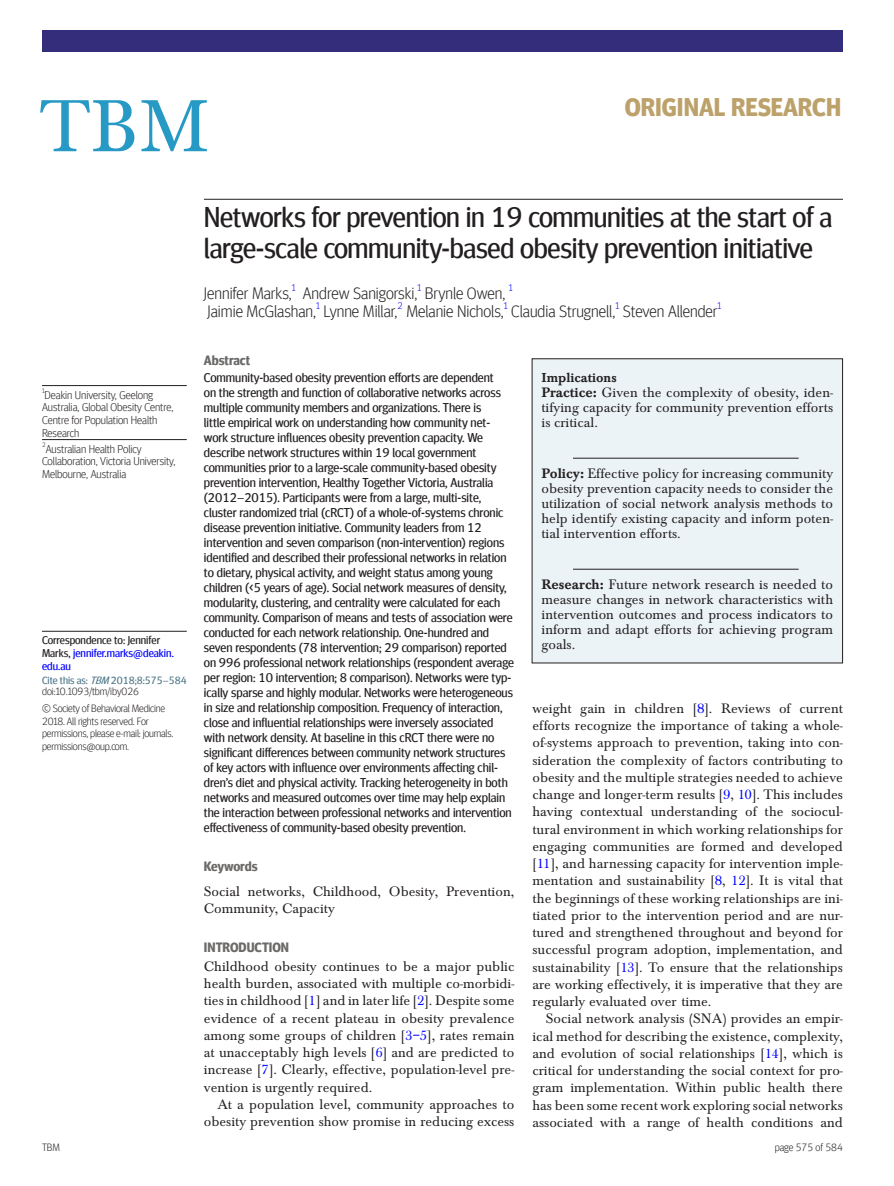
<style>
.page{position:relative;width:894px;height:1186px;background:#fff}
.page>*{position:absolute;margin:0;border:0;box-sizing:border-box;transform-origin:0 0}
.t1{font:76.5px "Baskerville EF";color:#269ac5}
.t2{font:28.5px/31.5px "Meta Headline Offc";letter-spacing:-.01em;color:#231f20}
.t3{font:700 25.5px "Meta Headline Offc";color:#bca26a}
.t4{font:300 16.5px "Meta Headline Offc";color:#231f20}
.t5{font:14.25px/17.2px "Baskerville EF";color:#231f20;text-align:justify}
.t6{font:700 13.5px "Meta Headline Offc";color:#6b6a68}
.t7{font:500 13.5px "Baskerville EF";color:#231f20}
.t8{font:12.75px/15px "Meta Headline Offc";color:#231f20}
.t9{font:300 11.25px/12.8px "Meta Headline Offc";color:#231f20}
.t10{font:11.25px/12.8px "Meta Headline Offc";color:#231f20}
.t11{font:300 10.5px/12.8px "Meta Headline Offc";letter-spacing:-.015em;color:#231f20}
.t12{font:10.5px "Meta Headline Offc";color:#4f788a}
.t13{font:300 9.6px "Meta Headline Offc";color:#00f}
.t14{font:300 6.6px "Meta Headline Offc";color:#231f20}
.s1{color:#00f}
.s2{font-style:italic}
.s3{font-weight:500}
</style>
<div class="page">
<div style="left:42px;top:30px;width:800px;height:21px;background:#332d7b"></div>
<hr style="left:204px;top:199px;width:638px;height:1px;background:#231f20">
<div style="left:532px;top:359px;width:310px;height:304px;background:#ebf3f6"></div>
<hr style="left:572px;top:458px;width:226px;height:1px;background:#231f20">
<hr style="left:572px;top:569px;width:226px;height:1px;background:#231f20">
<hr style="left:42px;top:385px;width:145px;height:1px;background:#231f20">
<hr style="left:42px;top:439px;width:145px;height:1px;background:#231f20">
<hr style="left:42px;top:631px;width:145px;height:1px;background:#231f20">
<h1 class="t1" style="left:39px;top:84px;width:171px">TBM</h1>
<h3 class="t3" style="left:624px;top:92px;width:218px">ORIGINAL RESEARCH</h3>
<p class="t14" style="left:42px;top:387px;width:4px">1</p>
<p class="t9" style="left:42px;top:388px;width:133px">Deakin University, Geelong<br>Australia, Global Obesity Centre,<br>Centre for Population Health<br>Research</p>
<p class="t14" style="left:42px;top:441px;width:5px">2</p>
<p class="t9" style="left:42px;top:442px;width:135px;text-indent:4px">Australian Health Policy<br>Collaboration, Victoria University,<br>Melbourne, Australia</p>
<p class="t10" style="left:42px;top:634px;width:133px">Correspondence to: Jennifer<br>Marks, <span class="s1">jennifer.marks@deakin. edu.au</span></p>
<p class="t11" style="left:42px;top:685px;width:98px">doi:10.1093/tbm/iby026</p>
<p class="t12" style="left:42px;top:674px;width:146px">Cite this as: <span class="s2">TBM</span> 2018;8:575–584</p>
<p class="t11" style="left:42px;top:702px;width:133px">© Society of Behavioral Medicine<br>2018. All rights reserved. For permissions, please e-mail: journals. permissions@oup.com.</p>
<h2 class="t2" style="left:204px;top:202px;width:629px">Networks for prevention in 19 communities at the start of a large-scale community-based obesity prevention initiative</h2>
<p class="t4" style="left:204px;top:283px;width:89px">Jennifer Marks,</p>
<p class="t13" style="left:292px;top:282px;width:5px">1</p>
<p class="t4" style="left:303px;top:283px;width:204px">Andrew Sanigorski, Brynle Owen,</p>
<p class="t13" style="left:417px;top:282px;width:5px">1</p>
<p class="t13" style="left:508px;top:282px;width:5px">1</p>
<p class="t13" style="left:316px;top:300px;width:5px">1</p>
<p class="t13" style="left:397px;top:300px;width:7px">2</p>
<p class="t4" style="left:406px;top:301px;width:312px">Melanie Nichols, Claudia Strugnell, Steven Allender</p>
<p class="t13" style="left:503px;top:300px;width:5px">1</p>
<p class="t13" style="left:615px;top:300px;width:5px">1</p>
<p class="t13" style="left:717px;top:300px;width:5px">1</p>
<p class="t4" style="left:207px;top:301px;width:191px">Jaimie McGlashan, Lynne Millar,</p>
<p class="t6" style="left:204px;top:353px;width:48px">Abstract</p>
<p class="t8" style="left:204px;top:370px;width:311px">Community-based obesity prevention efforts are dependent<br>on the strength and function of collaborative networks across multiple community members and organizations. There is<br>little empirical work on understanding how community net&shy;work structure influences obesity prevention capacity. We describe network structures within 19 local government communities prior to a large-scale community-based obesity prevention intervention, Healthy Together Victoria, Australia (2012–2015). Participants were from a large, multi-site, cluster randomized trial (cRCT) of a whole-of-systems chronic disease prevention initiative. Community leaders from 12 intervention and seven comparison (non-intervention) regions identified and described their professional networks in relation to dietary, physical activity, and weight status among young children (&lt;5 years of age). Social network measures of density, modularity, clustering, and centrality were calculated for each community. Comparison of means and tests of association were conducted for each network relationship. One-hundred and seven respondents (78 intervention; 29 comparison) reported on 996 professional network relationships (respondent average per region: 10 intervention; 8 comparison). Networks were typ&shy;ically sparse and highly modular. Networks were heterogeneous in size and relationship composition. Frequency of interaction, close and influential relationships were inversely associated with network density. At baseline in this cRCT there were no significant differences between community network structures of key actors with influence over environments affecting chil&shy;dren’s diet and physical activity. Tracking heterogeneity in both networks and measured outcomes over time may help explain the interaction between professional networks and intervention effectiveness of community-based obesity prevention.</p>
<p class="t6" style="left:204px;top:858px;width:55px">Keywords</p>
<p class="t5" style="left:204px;top:883px;width:312px">Social networks, Childhood, Obesity, Prevention,<br>Community, Capacity</p>
<p class="t6" style="left:204px;top:939px;width:87px">INTRODUCTION</p>
<p class="t5" style="left:204px;top:958px;width:312px">Childhood obesity continues to be a major public health burden, associated with multiple co-morbidi&shy;ties in childhood [<span class="s1">1</span>] and in later life [<span class="s1">2</span>]. Despite some evidence of a recent plateau in obesity prevalence among some groups of children [<span class="s1">3–5</span>], rates remain at unacceptably high levels [<span class="s1">6</span>] and are predicted to increase [<span class="s1">7</span>]. Clearly, effective, population-level pre&shy;vention is urgently required.</p>
<p class="t5" style="left:204px;top:1096px;width:312px;text-align:right">At a population level, community approaches to obesity prevention show promise in reducing excess</p>
<p class="t7" style="left:541px;top:370px;width:77px">Implications</p>
<p class="t5" style="left:541px;top:385px;width:293px;line-height:15px"><span class="s3">Practice:</span> Given the complexity of obesity, iden&shy;tifying capacity for community prevention efforts is critical.</p>
<p class="t5" style="left:541px;top:466px;width:293px;line-height:15px"><span class="s3">Policy:</span> Effective policy for increasing community obesity prevention capacity needs to consider the utilization of social network analysis methods to help identify existing capacity and inform poten&shy;tial intervention efforts.</p>
<p class="t5" style="left:541px;top:577px;width:293px;line-height:15px"><span class="s3">Research:</span> Future network research is needed to measure changes in network characteristics with intervention outcomes and process indicators to inform and adapt efforts for achieving program goals.</p>
<p class="t5" style="left:532px;top:700px;width:312px">weight gain in children [<span class="s1">8</span>]. Reviews of current efforts recognize the importance of taking a whole&shy;of-systems approach to prevention, taking into con&shy;sideration the complexity of factors contributing to obesity and the multiple strategies needed to achieve change and longer-term results [<span class="s1">9</span>, <span class="s1">10</span>]. This includes having contextual understanding of the sociocul&shy;tural environment in which working relationships for engaging communities are formed and developed [<span class="s1">11</span>], and harnessing capacity for intervention imple&shy;mentation and sustainability [<span class="s1">8</span>, <span class="s1">12</span>]. It is vital that the beginnings of these working relationships are ini&shy;tiated prior to the intervention period and are nur&shy;tured and strengthened throughout and beyond for successful program adoption, implementation, and sustainability [<span class="s1">13</span>]. To ensure that the relationships are working effectively, it is imperative that they are regularly evaluated over time.</p>
<p class="t5" style="left:532px;top:1010px;width:312px;text-indent:14px">Social network analysis (SNA) provides an empir&shy;ical method for describing the existence, complexity, and evolution of social relationships [<span class="s1">14</span>], which is critical for understanding the social context for pro&shy;gram implementation. Within public health there has been some recent work exploring social networks associated with a range of health conditions and</p>
<p class="t11" style="left:42px;top:1140px;width:19px">TBM</p>
<p class="t11" style="left:774px;top:1140px;width:70px">page 575 of 584</p>
</div>
